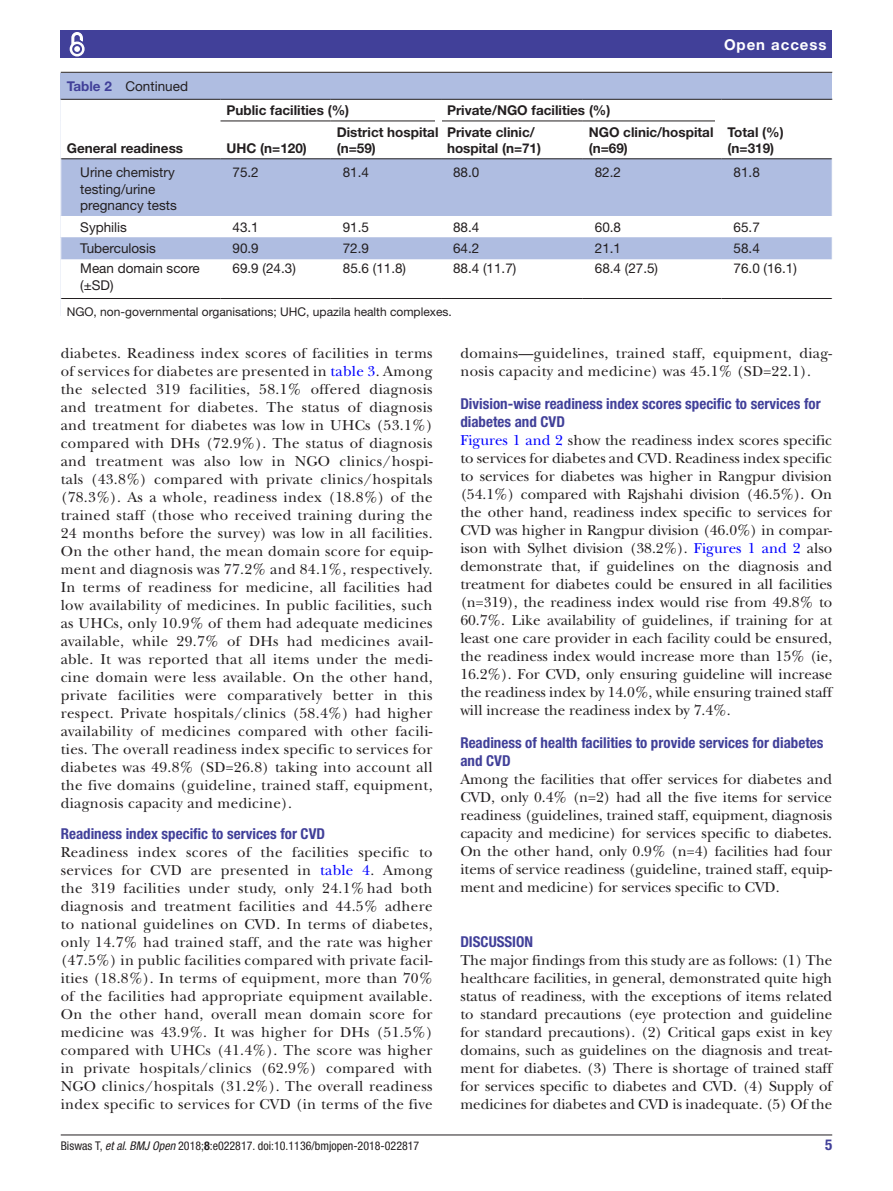
<style>
.page{position:relative;width:893px;height:1191px;background:#fff}
.page>*{position:absolute;margin:0;border:0;box-sizing:border-box;transform-origin:0 0}
.t1{font:15px/18px "New Baskerville";letter-spacing:.02em;color:#231f20;text-align:justify}
.t2{font:700 condensed 15px/18px "Helvetica Neue LT Std";color:#414099}
.t3{font:700 15px "Helvetica Neue LT Std";letter-spacing:.065em;color:#fff}
.t4{font:13.5px/16.2px "Helvetica Neue LT Std";color:#231f20}
.t5{font:700 13.5px/16.2px "Helvetica Neue LT Std";color:#231f20}
.t6{font:condensed 12px "Helvetica Neue LT Std";color:#231f20}
.t7{font:12px "Helvetica Neue LT Std";color:#231f20}
.s1{font-weight:700;color:#414099}
.s2{color:#00f}
.s3{font-style:italic}
.s4{font-weight:700}
</style>
<div class="page">
<hr style="left:61px;top:1134px;width:771px;height:1px;background:#231f20">
<div style="left:61px;top:31px;width:771px;height:27px;background:#414099"></div>
<svg style="left:69px;top:32px;width:16px;height:25px"></svg>
<div style="left:61px;top:91px;width:771px;height:225px;background:#afbde1"></div>
<div style="left:61px;top:100px;width:771px;height:216px;background:#fff"></div>
<svg style="left:61px;top:159px;width:771px;height:100px"></svg>
<hr style="left:61px;top:158px;width:160px;height:1px;background:#231f20">
<hr style="left:722px;top:158px;width:110px;height:1px;background:#231f20">
<hr style="left:61px;top:99px;width:159px;height:1px;background:#231f20">
<hr style="left:220px;top:99px;width:111px;height:1px;background:#231f20">
<hr style="left:331px;top:99px;width:110px;height:1px;background:#231f20">
<hr style="left:441px;top:99px;width:142px;height:1px;background:#231f20">
<hr style="left:583px;top:99px;width:139px;height:1px;background:#231f20">
<hr style="left:722px;top:99px;width:110px;height:1px;background:#231f20">
<hr style="left:220px;top:121px;width:111px;height:1px;background:#231f20">
<hr style="left:220px;top:158px;width:111px;height:1px;background:#231f20">
<hr style="left:331px;top:121px;width:110px;height:1px;background:#231f20">
<hr style="left:331px;top:158px;width:110px;height:1px;background:#231f20">
<hr style="left:441px;top:121px;width:142px;height:1px;background:#231f20">
<hr style="left:441px;top:158px;width:142px;height:1px;background:#231f20">
<hr style="left:583px;top:121px;width:139px;height:1px;background:#231f20">
<hr style="left:583px;top:158px;width:139px;height:1px;background:#231f20">
<hr style="left:220px;top:298px;width:111px;height:1px;background:#231f20">
<hr style="left:331px;top:298px;width:110px;height:1px;background:#231f20">
<hr style="left:441px;top:298px;width:142px;height:1px;background:#231f20">
<hr style="left:583px;top:298px;width:139px;height:1px;background:#231f20">
<hr style="left:61px;top:298px;width:160px;height:1px;background:#231f20">
<hr style="left:722px;top:298px;width:110px;height:1px;background:#231f20">
<svg style="left:60px;top:100px;width:1px;height:21px"></svg>
<svg style="left:60px;top:216px;width:1px;height:43px"></svg>
<svg style="left:60px;top:298px;width:1px;height:18px"></svg>
<hr style="left:67px;top:315px;width:765px;height:2px;background:#fff">
<svg style="left:435px;top:119px;width:6px;height:4px"></svg>
<svg style="left:716px;top:119px;width:6px;height:4px"></svg>
<div style="left:61px;top:73px;width:771px;height:18px;background:#afbde1"></div>
<hr style="left:61px;top:72px;width:771px;height:1px;background:#231f20">
<p class="t4" style="left:67px;top:78px;width:123px"><span class="s1">Table 2</span> Continued</p>
<p class="t5" style="left:67px;top:140px;width:118px">General readiness</p>
<p class="t5" style="left:226px;top:102px;width:124px">Public facilities (%)</p>
<p class="t5" style="left:447px;top:102px;width:165px">Private/NGO facilities (%)</p>
<p class="t3" style="left:724px;top:35px;width:104px">Open access</p>
<p class="t5" style="left:337px;top:123px;width:103px">District hospital (n=59)</p>
<p class="t5" style="left:447px;top:123px;width:96px">Private clinic/ hospital (n=71)</p>
<p class="t5" style="left:589px;top:123px;width:126px">NGO clinic/hospital (n=69)</p>
<p class="t5" style="left:727px;top:123px;width:58px">Total (%)</p>
<p class="t5" style="left:226px;top:140px;width:82px">UHC (n=120)</p>
<p class="t5" style="left:727px;top:140px;width:48px">(n=319)</p>
<p class="t4" style="left:80px;top:164px;width:98px">Urine chemistry testing/urine pregnancy tests</p>
<p class="t4" style="left:233px;top:164px;width:28px">75.2</p>
<p class="t4" style="left:343px;top:164px;width:28px">81.4</p>
<p class="t4" style="left:453px;top:164px;width:28px">88.0</p>
<p class="t4" style="left:595px;top:164px;width:28px">82.2</p>
<p class="t4" style="left:734px;top:164px;width:28px">81.8</p>
<p class="t4" style="left:80px;top:218px;width:48px">Syphilis</p>
<p class="t4" style="left:233px;top:218px;width:28px">43.1</p>
<p class="t4" style="left:343px;top:218px;width:28px">91.5</p>
<p class="t4" style="left:453px;top:218px;width:28px">88.4</p>
<p class="t4" style="left:595px;top:218px;width:28px">60.8</p>
<p class="t4" style="left:734px;top:218px;width:28px">65.7</p>
<p class="t4" style="left:80px;top:240px;width:77px">Tuberculosis</p>
<p class="t4" style="left:233px;top:240px;width:28px">90.9</p>
<p class="t4" style="left:343px;top:240px;width:28px">72.9</p>
<p class="t4" style="left:453px;top:240px;width:28px">64.2</p>
<p class="t4" style="left:595px;top:240px;width:28px">21.1</p>
<p class="t4" style="left:734px;top:240px;width:28px">58.4</p>
<p class="t4" style="left:80px;top:260px;width:121px">Mean domain score (±SD)</p>
<p class="t4" style="left:233px;top:260px;width:65px">69.9 (24.3)</p>
<p class="t4" style="left:343px;top:260px;width:65px">85.6 (11.8)</p>
<p class="t4" style="left:453px;top:260px;width:65px">88.4 (11.7)</p>
<p class="t4" style="left:595px;top:260px;width:65px">68.4 (27.5)</p>
<p class="t4" style="left:734px;top:260px;width:65px">76.0 (16.1)</p>
<p class="t7" style="left:67px;top:305px;width:387px">NGO, non-governmental organisations; UHC, upazila health complexes.</p>
<p class="t1" style="left:61px;top:344px;width:373px">diabetes. Readiness index scores of facilities in terms of services for diabetes are presented in <span class="s2">table 3</span>. Among the selected 319 facilities, 58.1% offered diagnosis and treatment for diabetes. The status of diagnosis and treatment for diabetes was low in UHCs (53.1%) compared with DHs (72.9%). The status of diagnosis and treatment was also low in NGO clinics/hospi&shy;tals (43.8%) compared with private clinics/hospitals (78.3%). As a whole, readiness index (18.8%) of the trained staff (those who received training during the 24 months before the survey) was low in all facilities.<br>On the other hand, the mean domain score for equip&shy;ment and diagnosis was 77.2% and 84.1%, respectively.<br>In terms of readiness for medicine, all facilities had low availability of medicines. In public facilities, such as UHCs, only 10.9% of them had adequate medicines available, while 29.7% of DHs had medicines avail&shy;able. It was reported that all items under the medi&shy;cine domain were less available. On the other hand, private facilities were comparatively better in this respect. Private hospitals/clinics (58.4%) had higher availability of medicines compared with other facili&shy;ties. The overall readiness index specific to services for diabetes was 49.8% (SD=26.8) taking into account all the five domains (guideline, trained staff, equipment, diagnosis capacity and medicine).</p>
<p class="t2" style="left:61px;top:824px;width:266px">Readiness index specific to services for CVD</p>
<p class="t1" style="left:61px;top:843px;width:373px">Readiness index scores of the facilities specific to services for CVD are presented in <span class="s2">table 4</span>. Among the 319 facilities under study, only 24.1% had both diagnosis and treatment facilities and 44.5% adhere to national guidelines on CVD. In terms of diabetes, only 14.7% had trained staff, and the rate was higher (47.5%) in public facilities compared with private facil&shy;ities (18.8%). In terms of equipment, more than 70% of the facilities had appropriate equipment available.<br>On the other hand, overall mean domain score for medicine was 43.9%. It was higher for DHs (51.5%) compared with UHCs (41.4%). The score was higher in private hospitals/clinics (62.9%) compared with NGO clinics/hospitals (31.2%). The overall readiness index specific to services for CVD (in terms of the five</p>
<p class="t1" style="left:460px;top:344px;width:373px">domains—guidelines, trained staff, equipment, diag&shy;nosis capacity and medicine) was 45.1% (SD=22.1).</p>
<p class="t2" style="left:460px;top:394px;width:362px">Division-wise readiness index scores specific to services for diabetes and CVD</p>
<p class="t1" style="left:460px;top:431px;width:373px"><span class="s2">Figures 1 and 2</span> show the readiness index scores specific to services for diabetes and CVD. Readiness index specific to services for diabetes was higher in Rangpur division (54.1%) compared with Rajshahi division (46.5%). On the other hand, readiness index specific to services for CVD was higher in Rangpur division (46.0%) in compar&shy;ison with Sylhet division (38.2%). <span class="s2">Figures 1 and 2</span> also demonstrate that, if guidelines on the diagnosis and treatment for diabetes could be ensured in all facilities (n=319), the readiness index would rise from 49.8% to 60.7%. Like availability of guidelines, if training for at least one care provider in each facility could be ensured, the readiness index would increase more than 15% (ie, 16.2%). For CVD, only ensuring guideline will increase the readiness index by 14.0%, while ensuring trained staff will increase the readiness index by 7.4%.</p>
<p class="t2" style="left:460px;top:733px;width:365px">Readiness of health facilities to provide services for diabetes and CVD</p>
<p class="t1" style="left:460px;top:770px;width:373px">Among the facilities that offer services for diabetes and CVD, only 0.4% (n=2) had all the five items for service readiness (guidelines, trained staff, equipment, diagnosis capacity and medicine) for services specific to diabetes.<br>On the other hand, only 0.9% (n=4) facilities had four items of service readiness (guideline, trained staff, equip&shy;ment and medicine) for services specific to CVD.</p>
<p class="t2" style="left:460px;top:932px;width:74px">Discussion</p>
<p class="t1" style="left:460px;top:951px;width:373px">The major findings from this study are as follows: (1) The healthcare facilities, in general, demonstrated quite high status of readiness, with the exceptions of items related to standard precautions (eye protection and guideline for standard precautions). (2) Critical gaps exist in key domains, such as guidelines on the diagnosis and treat&shy;ment for diabetes. (3) There is shortage of trained staff for services specific to diabetes and CVD. (4) Supply of medicines for diabetes and CVD is inadequate. (5) Of the</p>
<p class="t6" style="left:61px;top:1138px;width:360px">Biswas T, <span class="s3">et al</span>. <span class="s3">BMJ Open</span> 2018;<span class="s4">8</span>:e022817. doi:10.1136/bmjopen-2018-022817</p>
<p class="t2" style="left:825px;top:1135px;width:9px">5</p>
</div>
